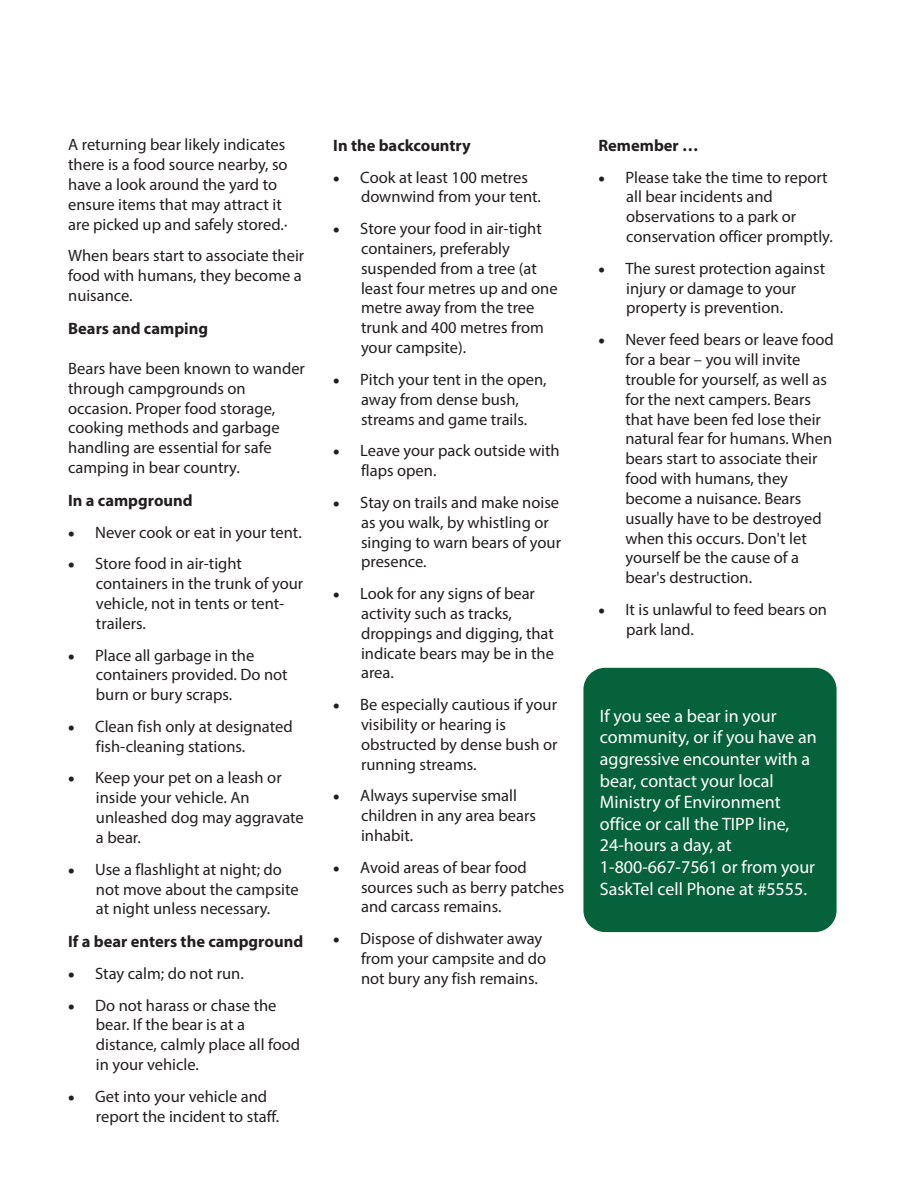
<style>
.page{position:relative;width:918px;height:1188px;background:#fff}
.page>*{position:absolute;margin:0;border:0;box-sizing:border-box;transform-origin:0 0}
.t1{font:18px/21.6px "Myriad Pro";color:#fff}
.t2{font:16.5px/19.8px "Myriad Pro";color:#231f20}
.t3{font:700 16.5px "Myriad Pro";color:#231f20}
</style>
<div class="page">
<div style="left:583px;top:668px;width:254px;height:264px;background:#06623a;border-radius:22px"></div>
<p class="t2" style="left:68px;top:136px;width:221px">A returning bear likely indicates there is a food source nearby, so have a look around the yard to ensure items that may attract it are picked up and safely stored.·</p>
<p class="t2" style="left:68px;top:247px;width:238px">When bears start to associate their food with humans, they become a nuisance.</p>
<p class="t3" style="left:68px;top:321px;width:141px">Bears and camping</p>
<p class="t2" style="left:68px;top:360px;width:238px">Bears have been known to wander through campgrounds on occasion. Proper food storage, cooking methods and garbage handling are essential for safe camping in bear country.</p>
<p class="t3" style="left:68px;top:493px;width:126px">In a campground</p>
<p class="t2" style="left:68px;top:524px;width:235px">• Never cook or eat in your tent.</p>
<p class="t2" style="left:96px;top:555px;width:209px;text-indent:-28px">• Store food in air-tight containers in the trunk of your vehicle, not in tents or tent&shy;trailers.</p>
<p class="t2" style="left:96px;top:647px;width:193px;text-indent:-28px">• Place all garbage in the containers provided. Do not burn or bury scraps.</p>
<p class="t2" style="left:96px;top:718px;width:198px;text-indent:-28px">• Clean fish only at designated fish-cleaning stations.</p>
<p class="t2" style="left:96px;top:769px;width:209px;text-indent:-28px">• Keep your pet on a leash or inside your vehicle. An unleashed dog may aggravate a bear.</p>
<p class="t2" style="left:96px;top:861px;width:204px;text-indent:-28px">• Use a flashlight at night; do not move about the campsite at night unless necessary.</p>
<p class="t3" style="left:68px;top:935px;width:236px">If a bear enters the campground</p>
<p class="t2" style="left:68px;top:965px;width:177px">• Stay calm; do not run.</p>
<p class="t2" style="left:96px;top:997px;width:206px;text-indent:-28px">• Do not harass or chase the bear. If the bear is at a distance, calmly place all food in your vehicle.</p>
<p class="t2" style="left:96px;top:1088px;width:185px;text-indent:-28px">• Get into your vehicle and report the incident to staff.</p>
<p class="t3" style="left:333px;top:138px;width:139px">In the backcountry</p>
<p class="t2" style="left:361px;top:169px;width:181px;text-indent:-28px">• Cook at least 100 metres downwind from your tent.</p>
<p class="t2" style="left:361px;top:220px;width:198px;text-indent:-28px">• Store your food in air-tight containers, preferably suspended from a tree (at least four metres up and one metre away from the tree trunk and 400 metres from your campsite).</p>
<p class="t2" style="left:333px;top:371px;width:215px;text-align:center">• Pitch your tent in the open, away from dense bush, streams and game trails.</p>
<p class="t2" style="left:361px;top:442px;width:200px;text-indent:-28px">• Leave your pack outside with flaps open.</p>
<p class="t2" style="left:361px;top:494px;width:202px;text-indent:-28px">• Stay on trails and make noise as you walk, by whistling or singing to warn bears of your presence.</p>
<p class="t2" style="left:361px;top:585px;width:195px;text-indent:-28px">• Look for any signs of bear activity such as tracks, droppings and digging, that indicate bears may be in the area.</p>
<p class="t2" style="left:361px;top:696px;width:198px;text-indent:-28px">• Be especially cautious if your visibility or hearing is obstructed by dense bush or running streams.</p>
<p class="t2" style="left:361px;top:787px;width:176px;text-indent:-28px">• Always supervise small children in any area bears inhabit.</p>
<p class="t2" style="left:361px;top:859px;width:205px;text-indent:-28px">• Avoid areas of bear food sources such as berry patches and carcass remains.</p>
<p class="t2" style="left:361px;top:930px;width:187px;text-indent:-28px">• Dispose of dishwater away from your campsite and do not bury any fish remains.</p>
<p class="t3" style="left:598px;top:138px;width:102px">Remember …</p>
<p class="t2" style="left:626px;top:169px;width:208px;text-indent:-28px">• Please take the time to report all bear incidents and observations to a park or conservation officer promptly.</p>
<p class="t2" style="left:626px;top:260px;width:200px;text-indent:-28px">• The surest protection against injury or damage to your property is prevention.</p>
<p class="t2" style="left:625px;top:331px;width:210px;text-indent:-27px">• Never feed bears or leave food for a bear – you will invite trouble for yourself, as well as for the next campers. Bears that have been fed lose their natural fear for humans. When bears start to associate their food with humans, they become a nuisance. Bears usually have to be destroyed when this occurs. Don't let yourself be the cause of a bear's destruction.</p>
<p class="t2" style="left:626px;top:601px;width:202px;text-indent:-28px">• It is unlawful to feed bears on park land.</p>
<p class="t1" style="left:600px;top:706px;width:218px">If you see a bear in your community, or if you have an aggressive encounter with a bear, contact your local<br>Ministry of Environment office or call the TIPP line,<br>24-hours a day, at<br>1-800-667-7561 or from your<br>SaskTel cell Phone at #5555.</p>
</div>
